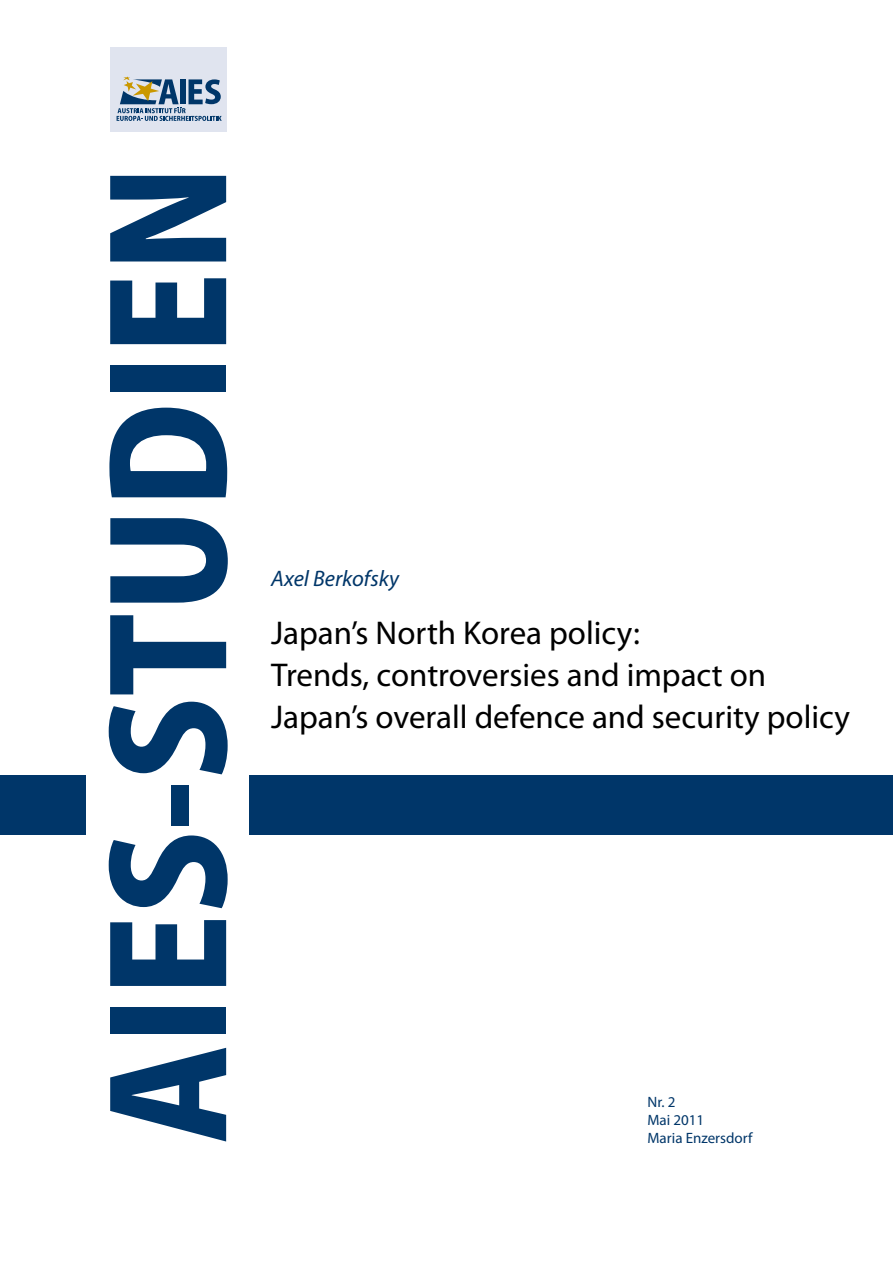
<style>
.page{position:relative;width:893px;height:1263px;background:#fff}
.page>*{position:absolute;margin:0;border:0;box-sizing:border-box;transform-origin:0 0}
.t1{font:800 150px "Koz Go Pro";color:#003669}
.t2{font:33px/42px "Myriad Pro";color:#000}
.t3{font:italic 22.5px "Myriad Pro";color:#003669}
.t4{font:15px/18px "Myriad Pro";color:#003669}
</style>
<div class="page">
<div style="left:250px;top:775px;width:643px;height:60px;background:#003669"></div>
<div style="left:111px;top:48px;width:116px;height:84px;background:#e0e4ef"></div>
<div style="left:0;top:775px;width:85px;height:60px;background:#003669"></div>
<svg style="left:117px;top:77px;width:105px;height:44px"></svg>
<h1 class="t1" style="left:73px;top:1143px;width:980px;rotate:-90deg">AIES-STUDIEN</h1>
<p class="t3" style="left:271px;top:565px;width:130px">Axel Berkofsky</p>
<p class="t2" style="left:271px;top:611px;width:581px">Japan’s North Korea policy:<br>Trends, controversies and impact on<br>Japan’s overall defence and security policy</p>
<p class="t4" style="left:647px;top:1093px;width:58px">Nr. 2<br>Mai 2011</p>
<p class="t4" style="left:647px;top:1129px;width:107px">Maria Enzersdorf</p>
</div>
